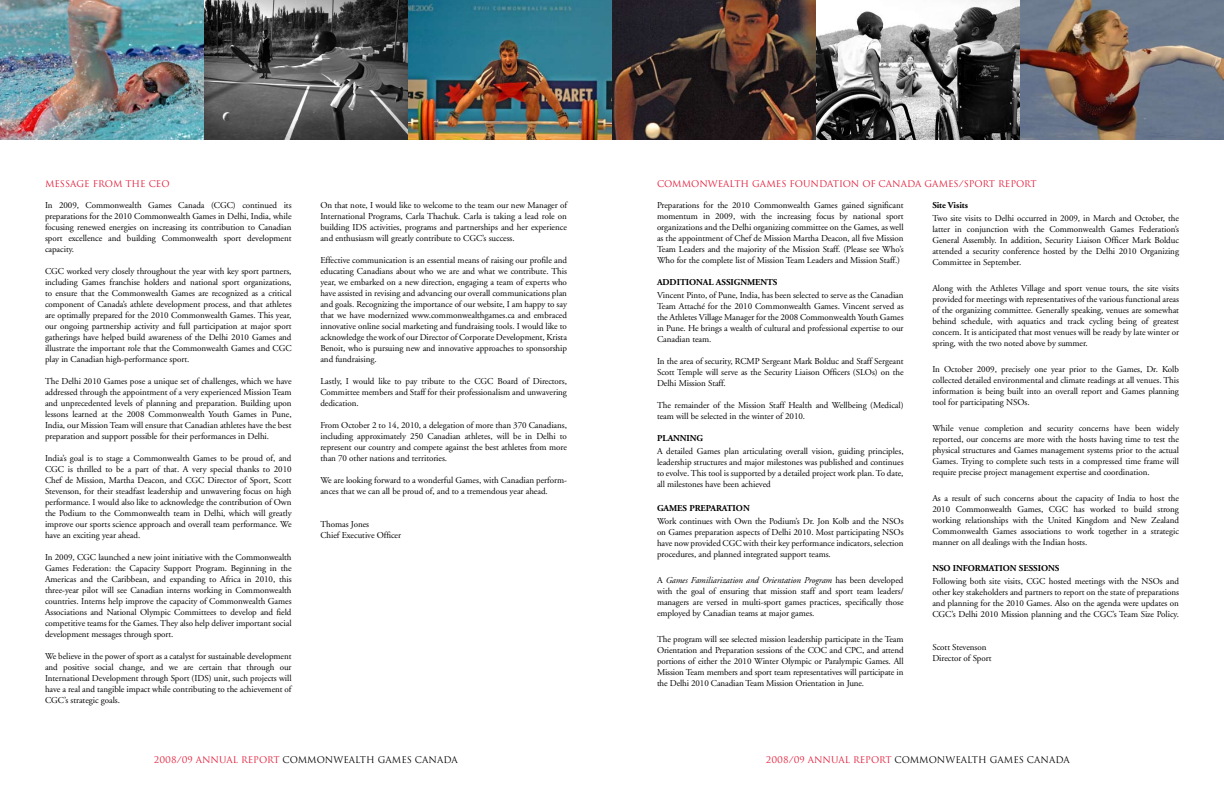
<style>
.page{position:relative;width:1224px;height:792px;background:#fff}
.page>*{position:absolute;margin:0;border:0;box-sizing:border-box;transform-origin:0 0}
.t1{font:9px/11px "Adobe Garamond";letter-spacing:-.005em;color:#000;text-align:justify}
.t2{font:9px "Trajan";color:#000}
.t3{font:700 9px "Adobe Garamond";letter-spacing:-.005em;color:#000}
.t4{font:9px "Trajan";color:#e31937}
.s1{font-style:italic}
.s2{color:#e31937}
</style>
<div class="page">
<img style="left:1020px;top:0;width:204px;height:140px">
<img style="left:612px;top:0;width:204px;height:140px">
<img style="left:408px;top:0;width:204px;height:140px">
<img style="left:0;top:0;width:204px;height:140px">
<svg style="left:204px;top:0;width:204px;height:140px;background:#535353"></svg>
<svg style="left:816px;top:0;width:204px;height:140px"></svg>
<p class="t4" style="left:45px;top:178px;width:126px">MESSAGE FROM THE CEO</p>
<p class="t4" style="left:657px;top:178px;width:381px">COMMONWEALTH GAMES FOUNDATION OF CANADA GAMES/SPORT REPORT</p>
<p class="t1" style="left:45px;top:200px;width:248px">In 2009, Commonwealth Games Canada (CGC) continued its preparations for the 2010 Commonwealth Games in Delhi, India, while focusing renewed energies on increasing its contribution to Canadian sport excellence and building Commonwealth sport development capacity.</p>
<p class="t1" style="left:45px;top:266px;width:248px">CGC worked very closely throughout the year with key sport partners, including Games franchise holders and national sport organizations, to ensure that the Commonwealth Games are recognized as a critical component of Canada’s athlete development process, and that athletes are optimally prepared for the 2010 Commonwealth Games. This year, our ongoing partnership activity and full participation at major sport gatherings have helped build awareness of the Delhi 2010 Games and illustrate the important role that the Commonwealth Games and CGC play in Canadian high-performance sport.</p>
<p class="t1" style="left:45px;top:376px;width:248px">The Delhi 2010 Games pose a unique set of challenges, which we have addressed through the appointment of a very experienced Mission Team and unprecedented levels of planning and preparation. Building upon lessons learned at the 2008 Commonwealth Youth Games in Pune, India, our Mission Team will ensure that Canadian athletes have the best preparation and support possible for their performances in Delhi.</p>
<p class="t1" style="left:45px;top:453px;width:248px">India’s goal is to stage a Commonwealth Games to be proud of, and CGC is thrilled to be a part of that. A very special thanks to 2010<br>Chef de Mission, Martha Deacon, and CGC Director of Sport, Scott Stevenson, for their steadfast leadership and unwavering focus on high performance. I would also like to acknowledge the contribution of Own the Podium to the Commonwealth team in Delhi, which will greatly improve our sports science approach and overall team performance. We have an exciting year ahead.</p>
<p class="t1" style="left:45px;top:552px;width:248px">In 2009, CGC launched a new joint initiative with the Commonwealth Games Federation: the Capacity Support Program. Beginning in the Americas and the Caribbean, and expanding to Africa in 2010, this three-year pilot will see Canadian interns working in Commonwealth countries. Interns help improve the capacity of Commonwealth Games Associations and National Olympic Committees to develop and field competitive teams for the Games. They also help deliver important social development messages through sport.</p>
<p class="t1" style="left:45px;top:651px;width:248px">We believe in the power of sport as a catalyst for sustainable development and positive social change, and we are certain that through our International Development through Sport (IDS) unit, such projects will have a real and tangible impact while contributing to the achievement of CGC’s strategic goals.</p>
<p class="t1" style="left:320px;top:200px;width:248px">On that note, I would like to welcome to the team our new Manager of International Programs, Carla Thachuk. Carla is taking a lead role on building IDS activities, programs and partnerships and her experience and enthusiasm will greatly contribute to CGC’s success.</p>
<p class="t1" style="left:320px;top:255px;width:248px">Effective communication is an essential means of raising our profile and educating Canadians about who we are and what we contribute. This year, we embarked on a new direction, engaging a team of experts who have assisted in revising and advancing our overall communications plan and goals. Recognizing the importance of our website, I am happy to say that we have modernized www.commonwealthgames.ca and embraced innovative online social marketing and fundraising tools. I would like to acknowledge the work of our Director of Corporate Development, Krista Benoit, who is pursuing new and innovative approaches to sponsorship and fundraising.</p>
<p class="t1" style="left:320px;top:376px;width:248px">Lastly, I would like to pay tribute to the CGC Board of Directors, Committee members and Staff for their professionalism and unwavering dedication.</p>
<p class="t1" style="left:320px;top:420px;width:248px">From October 2 to 14, 2010, a delegation of more than 370 Canadians, including approximately 250 Canadian athletes, will be in Delhi to represent our country and compete against the best athletes from more than 70 other nations and territories.</p>
<p class="t1" style="left:320px;top:475px;width:248px">We are looking forward to a wonderful Games, with Canadian perform&shy;ances that we can all be proud of, and to a tremendous year ahead.</p>
<p class="t1" style="left:320px;top:519px;width:82px">Thomas Jones<br>Chief Executive Officer</p>
<p class="t1" style="left:657px;top:200px;width:248px">Preparations for the 2010 Commonwealth Games gained significant momentum in 2009, with the increasing focus by national sport organizations and the Delhi organizing committee on the Games, as well as the appointment of Chef de Mission Martha Deacon, all five Mission Team Leaders and the majority of the Mission Staff. (Please see Who’s Who for the complete list of Mission Team Leaders and Mission Staff.)</p>
<p class="t3" style="left:657px;top:277px;width:122px">ADDITIONAL ASSIGNMENTS</p>
<p class="t1" style="left:657px;top:290px;width:248px">Vincent Pinto, of Pune, India, has been selected to serve as the Canadian Team Attaché for the 2010 Commonwealth Games. Vincent served as the Athletes Village Manager for the 2008 Commonwealth Youth Games in Pune. He brings a wealth of cultural and professional expertise to our Canadian team.</p>
<p class="t1" style="left:657px;top:356px;width:248px">In the area of security, RCMP Sergeant Mark Bolduc and Staff Sergeant Scott Temple will serve as the Security Liaison Officers (SLOs) on the Delhi Mission Staff.</p>
<p class="t1" style="left:657px;top:400px;width:248px">The remainder of the Mission Staff Health and Wellbeing (Medical) team will be selected in the winter of 2010.</p>
<p class="t3" style="left:657px;top:433px;width:48px">PLANNING</p>
<p class="t1" style="left:657px;top:446px;width:248px">A detailed Games plan articulating overall vision, guiding principles, leadership structures and major milestones was published and continues to evolve. This tool is supported by a detailed project work plan. To date, all milestones have been achieved</p>
<p class="t3" style="left:657px;top:503px;width:94px">GAMES PREPARATION</p>
<p class="t1" style="left:657px;top:516px;width:248px">Work continues with Own the Podium’s Dr. Jon Kolb and the NSOs on Games preparation aspects of Delhi 2010. Most participating NSOs have now provided CGC with their key performance indicators, selection procedures, and planned integrated support teams.</p>
<p class="t1" style="left:657px;top:575px;width:248px">A <span class="s1">Games Familiarization and Orientation Program</span> has been developed with the goal of ensuring that mission staff and sport team leaders/ managers are versed in multi-sport games practices, specifically those employed by Canadian teams at major games.</p>
<p class="t1" style="left:657px;top:634px;width:248px">The program will see selected mission leadership participate in the Team Orientation and Preparation sessions of the COC and CPC, and attend portions of either the 2010 Winter Olympic or Paralympic Games. All Mission Team members and sport team representatives will participate in the Delhi 2010 Canadian Team Mission Orientation in June.</p>
<p class="t3" style="left:932px;top:200px;width:37px">SITE VISITS</p>
<p class="t1" style="left:932px;top:213px;width:248px">Two site visits to Delhi occurred in 2009, in March and October, the latter in conjunction with the Commonwealth Games Federation’s General Assembly. In addition, Security Liaison Officer Mark Bolduc attended a security conference hosted by the Delhi 2010 Organizing Committee in September.</p>
<p class="t1" style="left:932px;top:283px;width:248px">Along with the Athletes Village and sport venue tours, the site visits provided for meetings with representatives of the various functional areas of the organizing committee. Generally speaking, venues are somewhat behind schedule, with aquatics and track cycling being of greatest concern. It is anticipated that most venues will be ready by late winter or spring, with the two noted above by summer.</p>
<p class="t1" style="left:932px;top:364px;width:248px">In October 2009, precisely one year prior to the Games, Dr. Kolb collected detailed environmental and climate readings at all venues. This information is being built into an overall report and Games planning tool for participating NSOs.</p>
<p class="t1" style="left:932px;top:423px;width:248px">While venue completion and security concerns have been widely reported, our concerns are more with the hosts having time to test the physical structures and Games management systems prior to the actual Games. Trying to complete such tests in a compressed time frame will require precise project management expertise and coordination.</p>
<p class="t1" style="left:932px;top:493px;width:248px">As a result of such concerns about the capacity of India to host the 2010 Commonwealth Games, CGC has worked to build strong working relationships with the United Kingdom and New Zealand Commonwealth Games associations to work together in a strategic manner on all dealings with the Indian hosts.</p>
<p class="t3" style="left:932px;top:563px;width:7px">NSO</p>
<p class="t3" style="left:953px;top:563px;width:108px">INFORMATION SESSIONS</p>
<p class="t1" style="left:932px;top:576px;width:248px">Following both site visits, CGC hosted meetings with the NSOs and other key stakeholders and partners to report on the state of preparations and planning for the 2010 Games. Also on the agenda were updates on CGC’s Delhi 2010 Mission planning and the CGC’s Team Size Policy.</p>
<p class="t1" style="left:932px;top:642px;width:61px">Scott Stevenson<br>Director of Sport</p>
<p class="t2" style="left:154px;top:754px;width:305px"><span class="s2">2008/09 ANNUAL REPORT</span> COMMONWEALTH GAMES CANADA</p>
<p class="t2" style="left:766px;top:754px;width:305px"><span class="s2">2008/09 ANNUAL REPORT</span> COMMONWEALTH GAMES CANADA</p>
</div>
